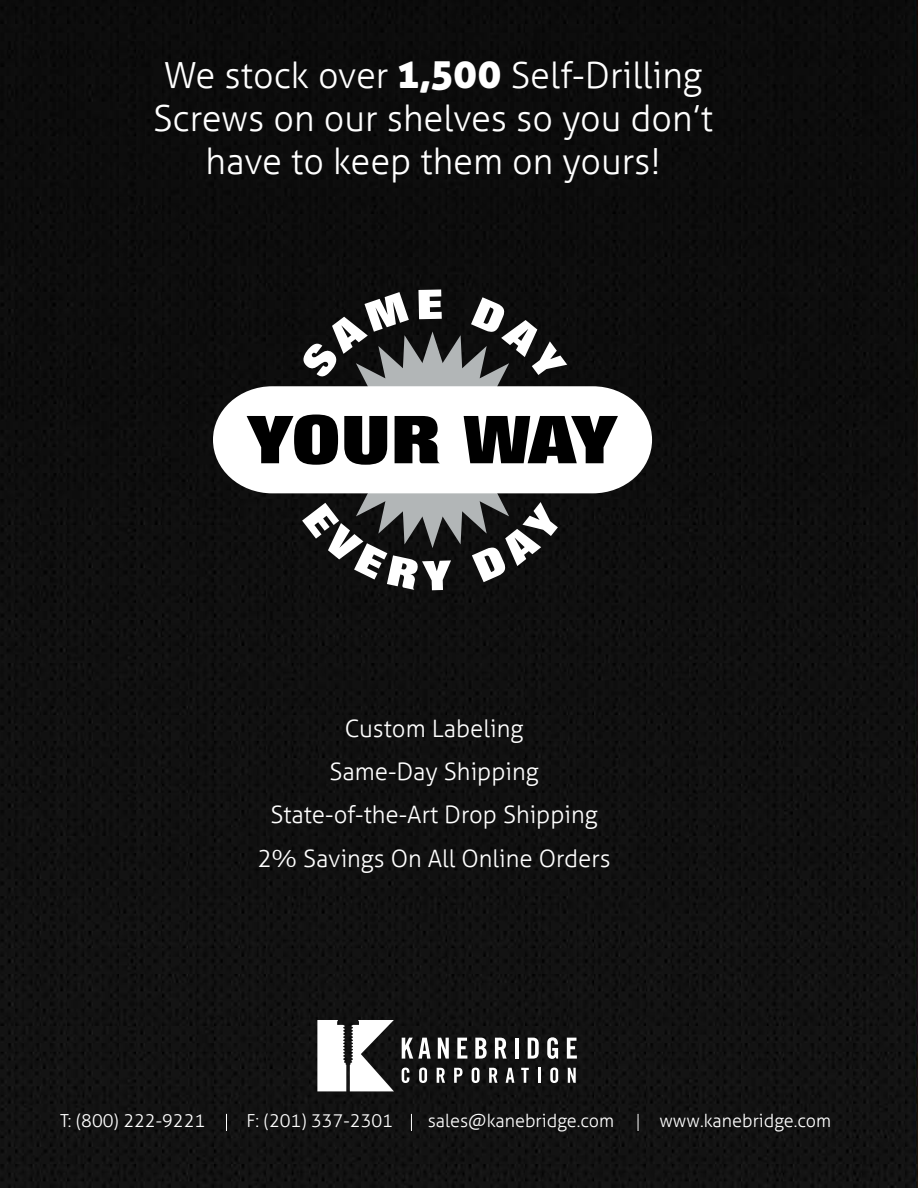
<style>
.page{position:relative;width:918px;height:1188px;background:#0f0f0f}
.page>*{position:absolute;margin:0;border:0;box-sizing:border-box;transform-origin:0 0}
.t1{font:300 36px/43.2px "Aller";color:#fff;text-align:center}
.t2{font:300 24px/43.2px "Aller";color:#fff;text-align:center}
.t3{font:300 18px "Aller";color:#fff}
.s1{font-family:"Aller Display";font-weight:400;font-size:40.5px}
</style>
<div class="page">
<svg style="left:213px;top:386px;width:34px;height:107px"></svg>
<svg style="left:247px;top:247px;width:640px;height:375px"></svg>
<svg style="left:638px;top:1114px;width:1px;height:17px"></svg>
<svg style="left:411px;top:1114px;width:1px;height:17px"></svg>
<svg style="left:226px;top:1114px;width:1px;height:17px"></svg>
<svg style="left:402px;top:1038px;width:29px;height:21px"></svg>
<svg style="left:438px;top:1038px;width:11px;height:21px"></svg>
<svg style="left:457px;top:1038px;width:10px;height:21px"></svg>
<svg style="left:475px;top:1038px;width:12px;height:21px"></svg>
<svg style="left:495px;top:1038px;width:12px;height:21px"></svg>
<hr style="left:515px;top:1038px;width:4px;height:21px;background:#fff">
<svg style="left:528px;top:1038px;width:11px;height:21px"></svg>
<svg style="left:547px;top:1037px;width:11px;height:22px"></svg>
<svg style="left:567px;top:1038px;width:10px;height:21px"></svg>
<svg style="left:402px;top:1068px;width:7px;height:15px"></svg>
<svg style="left:419px;top:1068px;width:8px;height:15px"></svg>
<svg style="left:437px;top:1068px;width:8px;height:15px"></svg>
<svg style="left:454px;top:1068px;width:9px;height:15px"></svg>
<svg style="left:472px;top:1068px;width:8px;height:15px"></svg>
<svg style="left:489px;top:1068px;width:9px;height:15px"></svg>
<svg style="left:506px;top:1068px;width:8px;height:15px"></svg>
<svg style="left:521px;top:1068px;width:8px;height:15px"></svg>
<svg style="left:538px;top:1068px;width:2px;height:15px"></svg>
<svg style="left:550px;top:1068px;width:8px;height:15px"></svg>
<svg style="left:568px;top:1068px;width:8px;height:15px"></svg>
<svg style="left:317px;top:1020px;width:77px;height:71px"></svg>
<h1 class="t1" style="left:153px;top:54px;width:562px">We stock over <span class="s1">1,500</span> Self-Drilling<br>Screws on our shelves so you don’t have to keep them on yours!</h1>
<p class="t2" style="left:258px;top:707px;width:355px">Custom Labeling<br>Same-Day Shipping<br>State-of-the-Art Drop Shipping<br>2% Savings On All Online Orders</p>
<p class="t3" style="left:60px;top:1110px;width:147px">T: (800) 222-9221</p>
<p class="t3" style="left:247px;top:1110px;width:148px">F: (201) 337-2301</p>
<p class="t3" style="left:428px;top:1110px;width:188px">sales@kanebridge.com</p>
<p class="t3" style="left:659px;top:1110px;width:173px">www.kanebridge.com</p>
</div>
